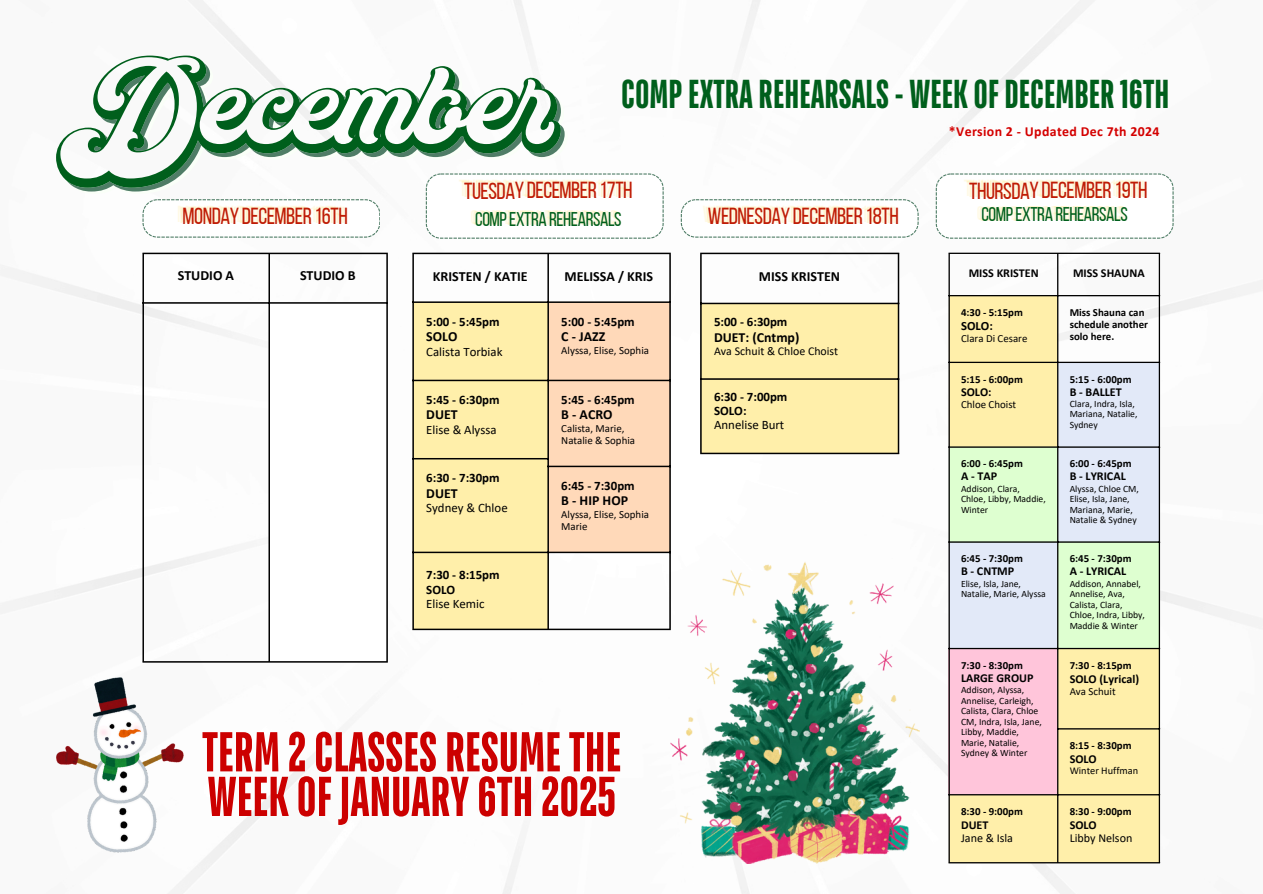
<style>
.page{position:relative;width:1263px;height:894px;background:#fff}
.page>*{position:absolute;margin:0;border:0;box-sizing:border-box;transform-origin:0 0}
.t1{font:700 55.95px/44.5px "TT Bluescreens";color:#c00}
.t2{font:700 40.2px "TT Bluescreens";color:#005f1c}
.t3{font:23.25px "Bebas Neue";letter-spacing:-.02em;color:#bf1c06}
.t4{font:19.8px "Bebas Neue";letter-spacing:-.02em;color:#005f1c}
.t5{font:700 13.95px "Calibri";color:#000}
.t6{font:700 13.8px "Calibri";letter-spacing:.025em;color:#d40000}
.t7{font:700 12.9px "Calibri";color:#000}
.t8{font:12.9px "Calibri";color:#000}
.t9{font:12.75px "Calibri";color:#000}
.t10{font:700 12.6px "Calibri";color:#000}
.t11{font:700 12.15px "Calibri";color:#000}
.t12{font:12.15px "Calibri";color:#000}
.t13{font:11.85px "Calibri";color:#000}
.t14{font:700 10.95px/12.1px "Calibri";color:#000}
.t15{font:10.95px/11.9px "Calibri";color:#000}
.t16{font:10.35px "Calibri";color:#000}
.t17{font:9.6px/10.5px "Calibri";color:#000}
</style>
<div class="page">
<img style="left:0;top:0;width:1263px;height:893px">
<svg style="left:72px;top:65px;width:496px;height:129px"></svg>
<svg style="left:67px;top:63px;width:498px;height:128px"></svg>
<svg style="left:56px;top:56px;width:505px;height:132px"></svg>
<div style="left:702px;top:304px;width:196px;height:148px;background:#ffefaa"></div>
<hr style="left:700px;top:254px;width:2px;height:198px;background:#000">
<hr style="left:898px;top:254px;width:1px;height:198px;background:#000">
<hr style="left:700px;top:252px;width:199px;height:2px;background:#000">
<hr style="left:700px;top:302px;width:199px;height:2px;background:#000">
<hr style="left:700px;top:378px;width:199px;height:1px;background:#000">
<hr style="left:700px;top:452px;width:199px;height:2px;background:#000">
<svg style="left:414px;top:303px;width:255px;height:325px;background:#fee8b8"></svg>
<hr style="left:412px;top:254px;width:2px;height:374px;background:#000">
<hr style="left:547px;top:254px;width:2px;height:374px;background:#000">
<hr style="left:669px;top:254px;width:2px;height:374px;background:#000">
<hr style="left:412px;top:252px;width:259px;height:2px;background:#000">
<hr style="left:412px;top:301px;width:259px;height:2px;background:#000">
<hr style="left:412px;top:379px;width:259px;height:2px;background:#000">
<hr style="left:412px;top:458px;width:137px;height:1px;background:#000">
<hr style="left:547px;top:465px;width:124px;height:2px;background:#000">
<hr style="left:412px;top:551px;width:259px;height:2px;background:#000">
<hr style="left:412px;top:628px;width:259px;height:2px;background:#000">
<div style="left:269px;top:302px;width:118px;height:360px;background:#fff"></div>
<hr style="left:142px;top:254px;width:2px;height:407px;background:#000">
<hr style="left:268px;top:254px;width:2px;height:407px;background:#000">
<hr style="left:386px;top:254px;width:2px;height:407px;background:#000">
<hr style="left:142px;top:252px;width:246px;height:2px;background:#000">
<hr style="left:142px;top:302px;width:246px;height:1px;background:#000">
<hr style="left:142px;top:661px;width:246px;height:1px;background:#000">
<svg style="left:142px;top:199px;width:238px;height:38px"></svg>
<svg style="left:426px;top:173px;width:237px;height:66px"></svg>
<svg style="left:681px;top:199px;width:237px;height:38px"></svg>
<svg style="left:936px;top:173px;width:237px;height:66px"></svg>
<img style="left:671px;top:561px;width:248px;height:302px">
<svg style="left:950px;top:296px;width:209px;height:565px;background:#fbeeb4"></svg>
<svg style="left:950px;top:363px;width:209px;height:83px;background:#f0eccf"></svg>
<svg style="left:950px;top:447px;width:209px;height:200px;background:#def2e2"></svg>
<div style="left:949px;top:648px;width:109px;height:146px;background:#ffc5da"></div>
<hr style="left:948px;top:254px;width:2px;height:607px;background:#000">
<hr style="left:1057px;top:254px;width:1px;height:607px;background:#000">
<hr style="left:1159px;top:254px;width:1px;height:607px;background:#000">
<hr style="left:948px;top:252px;width:212px;height:2px;background:#000">
<hr style="left:948px;top:295px;width:212px;height:1px;background:#000">
<hr style="left:948px;top:361px;width:212px;height:2px;background:#000">
<hr style="left:948px;top:446px;width:212px;height:1px;background:#000">
<hr style="left:948px;top:541px;width:212px;height:1px;background:#000">
<hr style="left:948px;top:647px;width:212px;height:2px;background:#000">
<hr style="left:1057px;top:728px;width:103px;height:1px;background:#000">
<hr style="left:948px;top:793px;width:212px;height:2px;background:#000">
<hr style="left:948px;top:861px;width:212px;height:2px;background:#000">
<img style="left:56px;top:677px;width:127px;height:175px">
<p class="t3" style="left:182px;top:207px;width:167px">MONDAYDECEMBER16th</p>
<p class="t2" style="left:621px;top:75px;width:550px">COMPEXTRAREHEARSALS- WEEKOFDECEMBER16TH</p>
<p class="t6" style="left:949px;top:125px;width:212px">*Version 2 - Updated Dec 7th 2024</p>
<p class="t3" style="left:464px;top:181px;width:170px">TUESDAYDECEMBER17th</p>
<p class="t4" style="left:475px;top:211px;width:148px">COMPEXTRAREHEARSALS</p>
<p class="t3" style="left:708px;top:207px;width:192px">WEDNESDAYDECEMBER18th</p>
<p class="t3" style="left:969px;top:181px;width:180px">THURSDAYDECEMBER19th</p>
<p class="t4" style="left:981px;top:206px;width:148px">COMPEXTRAREHEARSALS</p>
<p class="t5" style="left:178px;top:270px;width:58px">STUDIO A</p>
<p class="t5" style="left:300px;top:270px;width:57px">STUDIO B</p>
<p class="t11" style="left:969px;top:268px;width:72px">MISS KRISTEN</p>
<p class="t11" style="left:1073px;top:268px;width:73px">MISS SHAUNA</p>
<p class="t14" style="left:961px;top:307px;width:63px">4:30 - 5:15pm</p>
<h1 class="t10" style="left:961px;top:320px;width:33px">SOLO:</h1>
<p class="t15" style="left:961px;top:333px;width:68px">Clara Di Cesare</p>
<h3 class="t5" style="left:433px;top:270px;width:96px">KRISTEN / KATIE</h3>
<h3 class="t5" style="left:564px;top:270px;width:90px">MELISSA / KRIS</h3>
<p class="t7" style="left:426px;top:316px;width:75px">5:00 - 5:45pm</p>
<p class="t5" style="left:426px;top:330px;width:33px">SOLO</p>
<p class="t9" style="left:426px;top:346px;width:78px">Calista Torbiak</p>
<p class="t5" style="left:759px;top:271px;width:83px">MISS KRISTEN</p>
<h2 class="t7" style="left:714px;top:316px;width:75px">5:00 - 6:30pm</h2>
<p class="t5" style="left:714px;top:331px;width:87px">DUET: (Cntmp)</p>
<h3 class="t13" style="left:714px;top:345px;width:126px">Ava Schuit &amp; Chloe Choist</h3>
<h4 class="t7" style="left:714px;top:391px;width:75px">6:30 - 7:00pm</h4>
<h3 class="t7" style="left:714px;top:405px;width:34px">SOLO:</h3>
<h4 class="t8" style="left:714px;top:419px;width:72px">Annelise Burt</h4>
<p class="t14" style="left:1070px;top:307px;width:80px">Miss Shauna can schedule another solo here.</p>
<p class="t7" style="left:561px;top:316px;width:75px">5:00 - 5:45pm</p>
<p class="t5" style="left:561px;top:330px;width:46px">C - JAZZ</p>
<p class="t15" style="left:561px;top:345px;width:89px">Alyssa, Elise, Sophia</p>
<p class="t14" style="left:961px;top:374px;width:63px">5:15 - 6:00pm</p>
<p class="t11" style="left:961px;top:387px;width:32px">SOLO:</p>
<p class="t15" style="left:961px;top:399px;width:57px">Chloe Choist</p>
<p class="t14" style="left:1070px;top:374px;width:63px">5:15 - 6:00pm</p>
<p class="t11" style="left:1070px;top:386px;width:54px">B - BALLET</p>
<p class="t17" style="left:1070px;top:399px;width:69px">Clara, Indra, Isla,<br>Mariana, Natalie,<br>Sydney</p>
<p class="t7" style="left:426px;top:394px;width:75px">5:45 - 6:30pm</p>
<p class="t5" style="left:426px;top:409px;width:33px">DUET</p>
<p class="t9" style="left:426px;top:424px;width:72px">Elise &amp; Alyssa</p>
<p class="t7" style="left:561px;top:394px;width:75px">5:45 - 6:45pm</p>
<p class="t5" style="left:561px;top:409px;width:53px">B - ACRO</p>
<p class="t15" style="left:561px;top:423px;width:65px">Calista, Marie,</p>
<p class="t15" style="left:561px;top:435px;width:75px">Natalie &amp; Sophia</p>
<p class="t7" style="left:426px;top:472px;width:75px">6:30 - 7:30pm</p>
<p class="t5" style="left:426px;top:487px;width:33px">DUET</p>
<p class="t9" style="left:426px;top:502px;width:83px">Sydney &amp; Chloe</p>
<p class="t7" style="left:426px;top:569px;width:75px">7:30 - 8:15pm</p>
<p class="t7" style="left:426px;top:584px;width:30px">SOLO</p>
<p class="t8" style="left:426px;top:598px;width:60px">Elise Kemic</p>
<p class="t7" style="left:561px;top:480px;width:75px">6:45 - 7:30pm</p>
<p class="t5" style="left:561px;top:495px;width:68px">B - HIP HOP</p>
<p class="t15" style="left:561px;top:509px;width:89px">Alyssa, Elise, Sophia<br>Marie</p>
<p class="t1" style="left:202px;top:732px;width:420px">TERM 2CLASSESRESUME THE<br>WEEKOF JANUARY6TH2025</p>
<p class="t14" style="left:961px;top:458px;width:63px">6:00 - 6:45pm</p>
<p class="t11" style="left:961px;top:471px;width:38px">A - TAP</p>
<p class="t17" style="left:961px;top:484px;width:86px">Addison, Clara,<br>Chloe, Libby, Maddie,<br>Winter</p>
<p class="t14" style="left:961px;top:553px;width:63px">6:45 - 7:30pm</p>
<p class="t11" style="left:961px;top:566px;width:55px">B - CNTMP</p>
<p class="t17" style="left:961px;top:578px;width:86px">Elise, Isla, Jane,<br>Natalie, Marie, Alyssa</p>
<p class="t14" style="left:961px;top:660px;width:63px">7:30 - 8:30pm</p>
<p class="t11" style="left:961px;top:672px;width:74px">LARGE GROUP</p>
<p class="t17" style="left:961px;top:685px;width:82px">Addison, Alyssa,<br>Annelise, Carleigh,<br>Calista, Clara, Chloe<br>CM, Indra, Isla, Jane,<br>Libby, Maddie,<br>Marie, Natalie,<br>Sydney &amp; Winter</p>
<p class="t14" style="left:961px;top:806px;width:63px">8:30 - 9:00pm</p>
<p class="t11" style="left:961px;top:819px;width:29px">DUET</p>
<p class="t12" style="left:961px;top:833px;width:54px">Jane &amp; Isla</p>
<p class="t14" style="left:1070px;top:458px;width:63px">6:00 - 6:45pm</p>
<p class="t11" style="left:1070px;top:471px;width:58px">B - LYRICAL</p>
<p class="t17" style="left:1070px;top:484px;width:71px">Alyssa, Chloe CM,<br>Elise, Isla, Jane,<br>Mariana, Marie,<br>Natalie &amp; Sydney</p>
<p class="t14" style="left:1070px;top:553px;width:63px">6:45 - 7:30pm</p>
<p class="t11" style="left:1070px;top:566px;width:58px">A - LYRICAL</p>
<p class="t17" style="left:1070px;top:578px;width:77px">Addison, Annabel,<br>Annelise, Ava,<br>Calista, Clara,<br>Chloe, Indra, Libby,<br>Maddie &amp; Winter</p>
<p class="t14" style="left:1070px;top:659px;width:63px">7:30 - 8:15pm</p>
<p class="t11" style="left:1070px;top:673px;width:71px">SOLO (Lyrical)</p>
<p class="t15" style="left:1070px;top:685px;width:47px">Ava Schuit</p>
<p class="t14" style="left:1070px;top:740px;width:63px">8:15 - 8:30pm</p>
<p class="t11" style="left:1070px;top:753px;width:29px">SOLO</p>
<p class="t16" style="left:1070px;top:766px;width:70px">Winter Huffman</p>
<p class="t14" style="left:1070px;top:806px;width:63px">8:30 - 9:00pm</p>
<p class="t11" style="left:1070px;top:819px;width:29px">SOLO</p>
<p class="t12" style="left:1070px;top:833px;width:64px">Libby Nelson</p>
</div>
